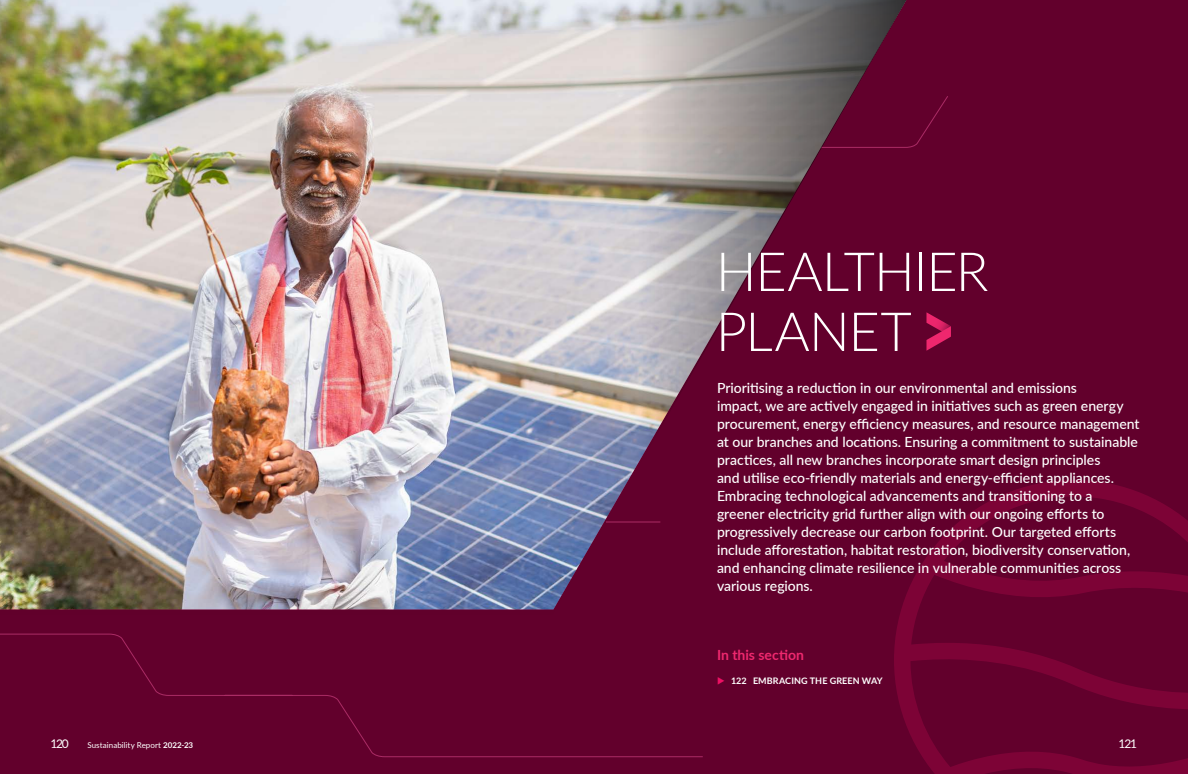
<style>
.page{position:relative;width:1188px;height:774px;background:#62002c}
.page>*{position:absolute;margin:0;border:0;box-sizing:border-box;transform-origin:0 0}
.t1{font:300 54px/60px "Lato";letter-spacing:-.025em;color:#fff}
.t2{font:500 14px/18px "Lato";color:#fff}
.t3{font:700 14px "Lato";color:#ee286e}
.t4{font:12px "Lato";letter-spacing:-.1em;color:#fff}
.t5{font:700 9px "Lato";letter-spacing:.01em;color:#fff}
.t6{font:8px "Lato";letter-spacing:.005em;color:#fff}
.s1{font-weight:700}
</style>
<div class="page">
<svg style="left:894px;top:480px;width:294px;height:294px"></svg>
<svg style="left:0;top:633px;width:703px;height:125px"></svg>
<svg style="left:932px;top:96px;width:16px;height:25px"></svg>
<img style="left:0;top:0;width:932px;height:615px">
<svg style="left:927px;top:312px;width:24px;height:39px"></svg>
<h1 class="t1" style="left:716px;top:240px;width:274px">HEALTHIER<br>PLANET</h1>
<p class="t2" style="left:717px;top:378px;width:424px">Prioritising a reduction in our environmental and emissions<br>impact, we are actively engaged in initiatives such as green energy procurement, energy efficiency measures, and resource management at our branches and locations. Ensuring a commitment to sustainable practices, all new branches incorporate smart design principles<br>and utilise eco-friendly materials and energy-efficient appliances.<br>Embracing technological advancements and transitioning to a greener electricity grid further align with our ongoing efforts to progressively decrease our carbon footprint. Our targeted efforts include afforestation, habitat restoration, biodiversity conservation, and enhancing climate resilience in vulnerable communities across various regions.</p>
<p class="t3" style="left:717px;top:645px;width:89px">In this section</p>
<p class="t5" style="left:731px;top:674px;width:153px">122 EMBRACING THE GREEN WAY</p>
<p class="t4" style="left:50px;top:735px;width:20px">120</p>
<p class="t6" style="left:87px;top:740px;width:107px">Sustainability Report <span class="s1">2022-23</span></p>
<p class="t4" style="left:1119px;top:735px;width:20px">121</p>
</div>
